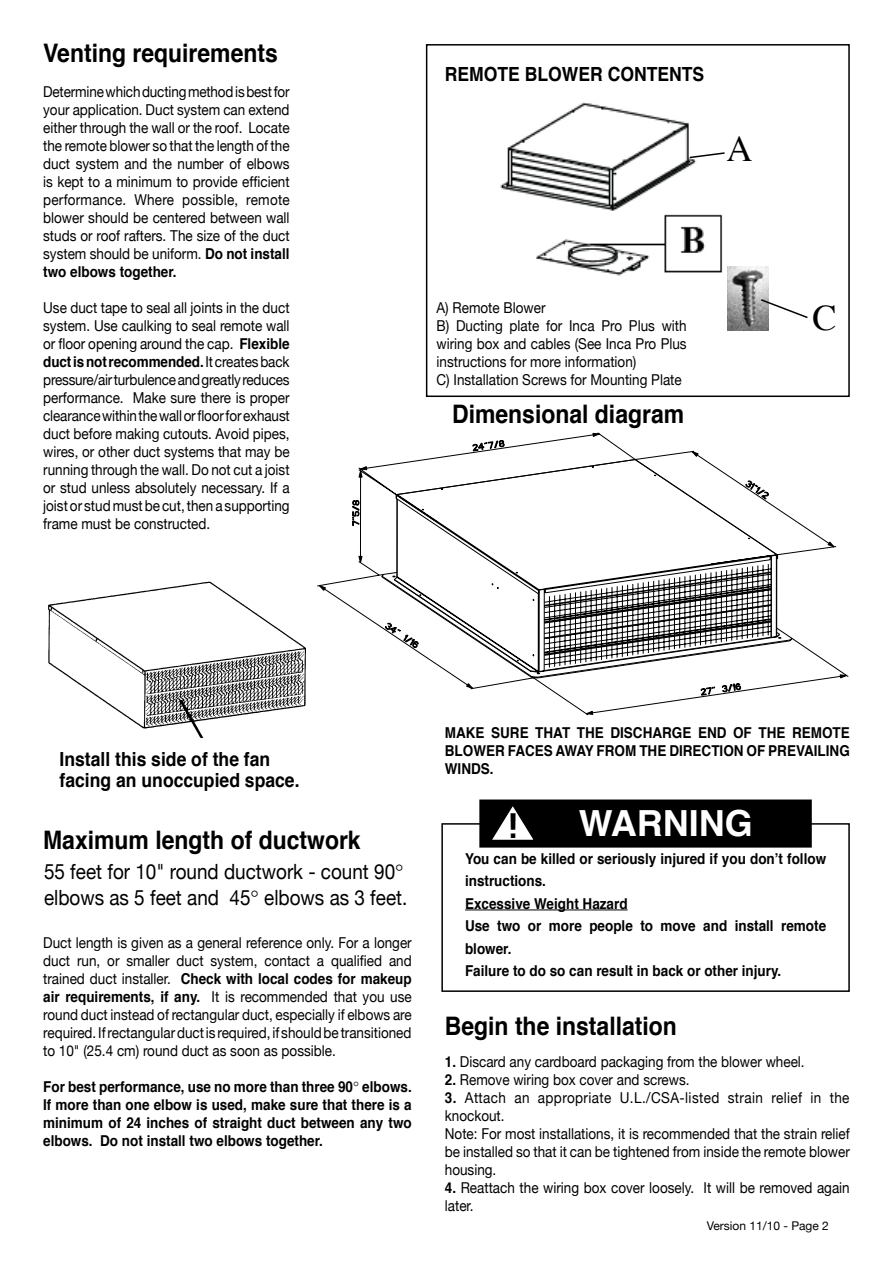
<style>
.page{position:relative;width:893px;height:1263px;background:#fff}
.page>*{position:absolute;margin:0;border:0;box-sizing:border-box;transform-origin:0 0}
.t1{font:700 36px "Helvetica";color:#fff}
.t2{font:36px "Times";color:#000}
.t3{font:600 33px "Eurostile";color:#000;scale:1.06 1}
.t4{font:700 25.5px "Helvetica";color:#000;scale:.9 1}
.t5{font:21px/25.2px "Helvetica Neue";color:#000;scale:.9 1}
.t6{font:700 19.5px/21px "Helvetica";color:#000;scale:.9 1}
.t7{font:15px/18px "Helvetica Neue";color:#000;scale:.9 1}
.t8{font:700 15px/22.5px "Helvetica";color:#000;text-align:justify;scale:.9 1}
.t9{font:12px "Helvetica Neue";color:#000}
.s1{font-family:"Helvetica";font-weight:700}
.s2{font-family:"Helvetica Neue";font-weight:400}
.s3{font-family:"Palatino LT Std"}
.s4{font-family:"Palatino LT Std";font-weight:400}
</style>
<div class="page">
<img style="left:48px;top:582px;width:248px;height:156px">
<hr style="left:465px;top:909px;width:163px;height:1px;background:#000">
<div style="left:441px;top:823px;width:409px;height:169px;border:2px solid #000"></div>
<div style="left:480px;top:800px;width:331px;height:47px;background:#000"></div>
<div style="left:479px;top:799px;width:333px;height:48px;border:2px solid #000"></div>
<svg style="left:492px;top:806px;width:41px;height:34px"></svg>
<svg style="left:296px;top:432px;width:553px;height:284px"></svg>
<svg style="left:381px;top:458px;width:410px;height:221px"></svg>
<svg style="left:769px;top:554px;width:24px;height:88px"></svg>
<img style="left:500px;top:102px;width:257px;height:194px">
<svg style="left:688px;top:151px;width:38px;height:8px"></svg>
<div style="left:426px;top:44px;width:424px;height:353px;border:2px solid #000"></div>
<img style="left:728px;top:267px;width:41px;height:63px">
<svg style="left:759px;top:298px;width:49px;height:21px"></svg>
<h3 class="t4" style="left:43px;top:33px;width:262px">Venting requirements</h3>
<p class="t7" style="left:43px;top:82px;width:275px;text-align:justify">Determine which ducting method is best for your application. Duct system can extend either through the wall or the roof. Locate the remote blower so that the length of the duct system and the number of elbows is kept to a minimum to provide efficient performance. Where possible, remote blower should be centered between wall studs or roof rafters. The size of the duct system should be uniform. <span class="s1">Do not install</span></p>
<p class="t8" style="left:43px;top:261px;width:150px">two elbows together.</p>
<p class="t7" style="left:43px;top:298px;width:275px;text-align:justify">Use duct tape to seal all joints in the duct system. Use caulking to seal remote wall or floor opening around the cap. <span class="s1">Flexible</span></p>
<p class="t8" style="left:43px;top:351px;width:275px">duct is not recommended. <span class="s2">It creates back</span></p>
<p class="t7" style="left:43px;top:370px;width:276px;text-align:justify">pressure/air turbulence and greatly reduces performance. Make sure there is proper clearance within the wall or floor for exhaust duct before making cutouts. Avoid pipes, wires, or other duct systems that may be running through the wall. Do not cut a joist or stud unless absolutely necessary. If a joist or stud must be cut, then a supporting frame must be constructed.</p>
<h3 class="t6" style="left:445px;top:64px;width:290px">REMOTE BLOWER CONTENTS</h3>
<h1 class="t2" style="left:727px;top:115px;width:27px">A</h1>
<p class="t7" style="left:436px;top:298px;width:279px">A) Remote Blower<br>B) Ducting plate for Inca Pro Plus with wiring box and cables (See Inca Pro Plus instructions for more information)<br>C) Installation Screws for Mounting Plate</p>
<h3 class="t4" style="left:452px;top:394px;width:259px">Dimensional diagram</h3>
<h1 class="t2" style="left:813px;top:285px;width:26px">C</h1>
<h3 class="t6" style="left:60px;top:749px;width:268px">Install this side of the fan facing an unoccupied space.</h3>
<h3 class="t4" style="left:43px;top:820px;width:354px">Maximum length of ductwork</h3>
<h3 class="t5" style="left:44px;top:859px;width:405px">55 feet for 10" round ductwork - count 90<span class="s3">° </span>elbows as 5 feet and 45<span class="s3">°</span> elbows as 3 feet.</h3>
<p class="t7" style="left:43px;top:934px;width:411px">Duct length is given as a general reference only. For a longer duct run, or smaller duct system, contact a qualified and</p>
<p class="t8" style="left:43px;top:968px;width:411px"><span class="s2">trained duct installer.</span> Check with local codes for makeup</p>
<p class="t7" style="left:43px;top:988px;width:411px;text-align:justify"><span class="s1">air requirements, if any.</span> It is recommended that you use round duct instead of rectangular duct, especially if elbows are required. If rectangular duct is required, if should be transitioned to 10" (25.4 cm) round duct as soon as possible.</p>
<p class="t8" style="left:43px;top:1078px;width:411px;line-height:18px">For best performance, use no more than three 90<span class="s4">°</span> elbows.<br>If more than one elbow is used, make sure that there is a minimum of 24 inches of straight duct between any two elbows. Do not install two elbows together.</p>
<p class="t8" style="left:445px;top:721px;width:24px">Make</p>
<p class="t8" style="left:491px;top:721px;width:12px">sure</p>
<p class="t8" style="left:535px;top:721px;width:11px">that</p>
<p class="t8" style="left:577px;top:721px;width:11px">the</p>
<p class="t8" style="left:610px;top:721px;width:11px">discharge</p>
<p class="t8" style="left:698px;top:721px;width:11px">end</p>
<p class="t8" style="left:733px;top:721px;width:39px">of the</p>
<p class="t8" style="left:792px;top:721px;width:12px">remote</p>
<p class="t8" style="left:445px;top:739px;width:12px">blower</p>
<p class="t8" style="left:508px;top:739px;width:11px">faces</p>
<p class="t8" style="left:555px;top:739px;width:12px">away</p>
<p class="t8" style="left:597px;top:739px;width:12px">from</p>
<p class="t8" style="left:639px;top:739px;width:11px">the</p>
<p class="t8" style="left:669px;top:739px;width:10px">direction</p>
<p class="t8" style="left:747px;top:739px;width:34px">of prevailing</p>
<p class="t8" style="left:445px;top:757px;width:11px">winds</p>
<p class="t8" style="left:490px;top:757px;width:6px">.</p>
<h2 class="t3" style="left:507px;top:805px;width:12px">!</h2>
<h1 class="t1" style="left:579px;top:794px;width:175px">WARNING</h1>
<p class="t8" style="left:465px;top:847px;width:403px;text-align:left">You can be killed or seriously injured if you don’t follow instructions.<br>Excessive Weight Hazard<br>Use two or more people to move and install remote blower.<br>Failure to do so can result in back or other injury.</p>
<h3 class="t4" style="left:445px;top:1005px;width:259px">Begin the installation</h3>
<p class="t7" style="left:445px;top:1053px;width:401px"><span class="s1">1.</span> Discard any cardboard packaging from the blower wheel.</p>
<p class="t7" style="left:445px;top:1071px;width:273px"><span class="s1">2.</span> Remove wiring box cover and screws.</p>
<p class="t7" style="left:445px;top:1089px;width:451px"><span class="s1">3.</span> Attach an appropriate U.L./CSA-listed strain relief in the knockout.<br>Note: For most installations, it is recommended that the strain relief be installed so that it can be tightened from inside the remote blower housing.</p>
<p class="t7" style="left:445px;top:1179px;width:451px"><span class="s1">4.</span> Reattach the wiring box cover loosely. It will be removed again later.</p>
<p class="t9" style="left:707px;top:1219px;width:124px">Version 11/10 - Page 2</p>
</div>
